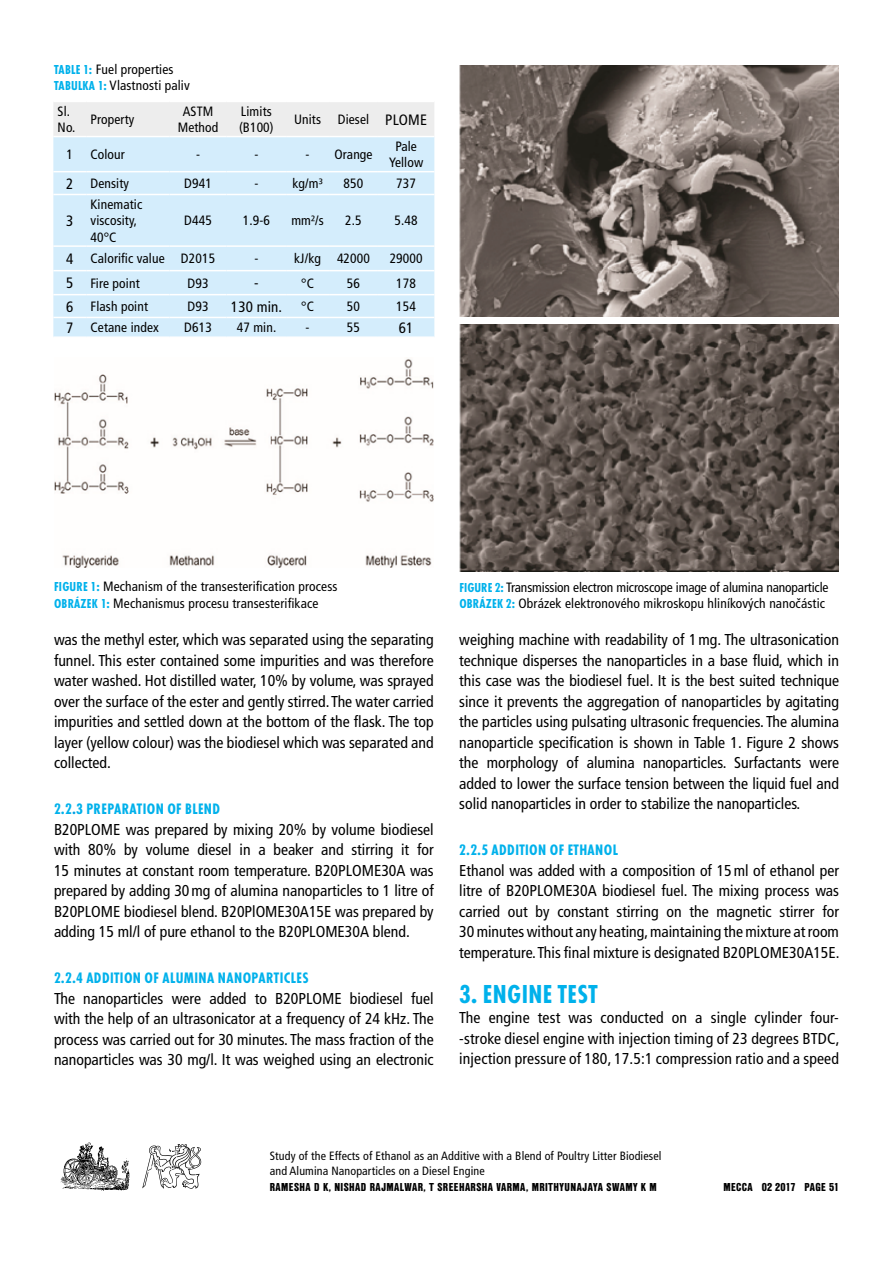
<style>
.page{position:relative;width:893px;height:1263px;background:#fff}
.page>*{position:absolute;margin:0;border:0;box-sizing:border-box;transform-origin:0 0}
.t1{font:700 condensed 27px "Futura TOT";letter-spacing:.015em;color:#00b1eb}
.t2{font:condensed 15.75px/20.4px "Frutiger CE";color:#000;text-align:justify}
.t3{font:700 condensed 15.75px "Futura TOT";letter-spacing:.025em;color:#00b1eb}
.t4{font:condensed 15px "Frutiger CE";letter-spacing:.01em;color:#000}
.t5{font:condensed 13.5px/16.5px "Frutiger CE";letter-spacing:.01em;color:#000}
.t6{font:condensed 13.5px/16.5px "Frutiger CE";letter-spacing:-.01em;color:#000}
.t7{font:condensed 12px/15.6px "Frutiger CE";letter-spacing:.01em;color:#000}
.t8{font:12px "Nimbus Sans DOT Blac Cond";letter-spacing:.03em;color:#000}
.s1{font-family:"Futura TOT";font-weight:700;color:#00b1eb}
.s2{font-size:15px}
.s3{color:#009fe3}
</style>
<div class="page">
<img style="left:60px;top:1142px;width:70px;height:49px">
<svg style="left:142px;top:1144px;width:59px;height:45px"></svg>
<img style="left:459px;top:66px;width:380px;height:251px">
<img style="left:459px;top:324px;width:380px;height:247px">
<img style="left:54px;top:359px;width:380px;height:208px">
<div style="left:53px;top:102px;width:381px;height:34px;background:#ededed"></div>
<div style="left:53px;top:137px;width:381px;height:199px;background:#d4edfc"></div>
<hr style="left:53px;top:171px;width:33px;height:1px;background:#fff">
<hr style="left:86px;top:171px;width:84px;height:1px;background:#fff">
<hr style="left:170px;top:171px;width:57px;height:1px;background:#fff">
<hr style="left:227px;top:171px;width:59px;height:1px;background:#fff">
<hr style="left:286px;top:171px;width:43px;height:1px;background:#fff">
<hr style="left:329px;top:171px;width:49px;height:1px;background:#fff">
<hr style="left:378px;top:171px;width:56px;height:1px;background:#fff">
<hr style="left:53px;top:194px;width:33px;height:1px;background:#fff">
<hr style="left:86px;top:194px;width:84px;height:1px;background:#fff">
<hr style="left:170px;top:194px;width:57px;height:1px;background:#fff">
<hr style="left:227px;top:194px;width:59px;height:1px;background:#fff">
<hr style="left:286px;top:194px;width:43px;height:1px;background:#fff">
<hr style="left:329px;top:194px;width:49px;height:1px;background:#fff">
<hr style="left:378px;top:194px;width:56px;height:1px;background:#fff">
<hr style="left:53px;top:245px;width:33px;height:2px;background:#fff">
<hr style="left:86px;top:245px;width:84px;height:2px;background:#fff">
<hr style="left:170px;top:245px;width:57px;height:2px;background:#fff">
<hr style="left:227px;top:245px;width:59px;height:2px;background:#fff">
<hr style="left:286px;top:245px;width:43px;height:2px;background:#fff">
<hr style="left:329px;top:245px;width:49px;height:2px;background:#fff">
<hr style="left:378px;top:245px;width:56px;height:2px;background:#fff">
<hr style="left:53px;top:270px;width:33px;height:1px;background:#fff">
<hr style="left:86px;top:270px;width:84px;height:1px;background:#fff">
<hr style="left:170px;top:270px;width:57px;height:1px;background:#fff">
<hr style="left:227px;top:270px;width:59px;height:1px;background:#fff">
<hr style="left:286px;top:270px;width:43px;height:1px;background:#fff">
<hr style="left:329px;top:270px;width:49px;height:1px;background:#fff">
<hr style="left:378px;top:270px;width:56px;height:1px;background:#fff">
<hr style="left:53px;top:294px;width:33px;height:1px;background:#fff">
<hr style="left:86px;top:294px;width:84px;height:1px;background:#fff">
<hr style="left:170px;top:294px;width:57px;height:1px;background:#fff">
<hr style="left:227px;top:294px;width:59px;height:1px;background:#fff">
<hr style="left:286px;top:294px;width:43px;height:1px;background:#fff">
<hr style="left:329px;top:294px;width:49px;height:1px;background:#fff">
<hr style="left:378px;top:294px;width:56px;height:1px;background:#fff">
<hr style="left:53px;top:317px;width:33px;height:1px;background:#fff">
<hr style="left:86px;top:317px;width:84px;height:1px;background:#fff">
<hr style="left:170px;top:317px;width:57px;height:1px;background:#fff">
<hr style="left:227px;top:317px;width:59px;height:1px;background:#fff">
<hr style="left:286px;top:317px;width:43px;height:1px;background:#fff">
<hr style="left:329px;top:317px;width:49px;height:1px;background:#fff">
<hr style="left:378px;top:317px;width:56px;height:1px;background:#fff">
<p class="t5" style="left:54px;top:61px;width:137px"><span class="s1">TABLE 1:</span> Fuel properties<br><span class="s1">TABULKA 1:</span> Vlastnosti paliv</p>
<p class="t5" style="left:58px;top:103px;width:19px">Sl.<br>No.</p>
<p class="t5" style="left:90px;top:111px;width:45px">Property</p>
<p class="t5" style="left:178px;top:103px;width:42px;text-align:center">ASTM<br>Method</p>
<p class="t5" style="left:239px;top:103px;width:36px">Limits (B100)</p>
<p class="t5" style="left:294px;top:111px;width:134px">Units Diesel <span class="s2">PLOME</span></p>
<p class="t5" style="left:67px;top:146px;width:8px">1</p>
<p class="t5" style="left:90px;top:146px;width:36px">Colour</p>
<p class="t5" style="left:196px;top:146px;width:5px">‑</p>
<p class="t5" style="left:254px;top:146px;width:5px">‑</p>
<p class="t5" style="left:306px;top:146px;width:5px">‑</p>
<p class="t5" style="left:334px;top:146px;width:40px">Orange</p>
<p class="t5" style="left:389px;top:138px;width:36px;text-align:center">Pale<br>Yellow</p>
<p class="t5" style="left:66px;top:175px;width:64px"><span class="s2">2</span> Density</p>
<p class="t5" style="left:184px;top:175px;width:29px">D941</p>
<p class="t5" style="left:254px;top:175px;width:5px">‑</p>
<p class="t5" style="left:292px;top:175px;width:32px">kg/m³</p>
<p class="t5" style="left:344px;top:175px;width:21px">850</p>
<p class="t5" style="left:396px;top:175px;width:21px">737</p>
<p class="t4" style="left:66px;top:212px;width:9px">3</p>
<p class="t5" style="left:90px;top:196px;width:53px">Kinematic viscosity,<br>40°C</p>
<p class="t5" style="left:184px;top:213px;width:29px">D445</p>
<p class="t5" style="left:243px;top:213px;width:29px">1.9‑6</p>
<p class="t5" style="left:291px;top:213px;width:34px">mm²/s</p>
<p class="t5" style="left:345px;top:213px;width:18px">2.5</p>
<p class="t5" style="left:395px;top:213px;width:25px">5.48</p>
<p class="t5" style="left:66px;top:251px;width:150px"><span class="s2">4</span> Calorific value D2015</p>
<p class="t5" style="left:254px;top:251px;width:5px">‑</p>
<p class="t5" style="left:294px;top:251px;width:77px">kJ/kg 42000</p>
<p class="t5" style="left:390px;top:251px;width:34px">29000</p>
<p class="t5" style="left:66px;top:275px;width:75px"><span class="s2">5</span> Fire point</p>
<p class="t5" style="left:188px;top:275px;width:22px">D93</p>
<p class="t4" style="left:254px;top:274px;width:6px">‑</p>
<p class="t5" style="left:301px;top:275px;width:14px">°C</p>
<p class="t5" style="left:347px;top:275px;width:15px">56</p>
<p class="t5" style="left:396px;top:275px;width:21px">178</p>
<p class="t5" style="left:66px;top:298px;width:83px"><span class="s2">6</span> Flash point</p>
<p class="t5" style="left:188px;top:298px;width:22px">D93</p>
<p class="t4" style="left:231px;top:298px;width:53px">130 min.</p>
<p class="t5" style="left:301px;top:298px;width:14px">°C</p>
<p class="t5" style="left:347px;top:298px;width:15px">50</p>
<p class="t5" style="left:396px;top:298px;width:21px">154</p>
<p class="t5" style="left:66px;top:320px;width:94px"><span class="s2">7</span> Cetane index</p>
<p class="t5" style="left:184px;top:320px;width:29px">D613</p>
<p class="t5" style="left:237px;top:320px;width:41px">47 min.</p>
<p class="t5" style="left:306px;top:320px;width:5px">‑</p>
<p class="t5" style="left:347px;top:320px;width:15px">55</p>
<p class="t4" style="left:399px;top:319px;width:16px">61</p>
<p class="t5" style="left:54px;top:578px;width:285px"><span class="s1">FIGURE 1:</span> Mechanism of the transesterification process<br><span class="s1">OBRÁZEK 1:</span> Mechanismus procesu transesterifikace</p>
<p class="t2" style="left:54px;top:630px;width:381px">was the methyl ester, which was separated using the separating funnel. This ester contained some impurities and was therefore water washed. Hot distilled water, 10% by volume, was sprayed over the surface of the ester and gently stirred. The water carried impurities and settled down at the bottom of the flask. The top layer (yellow colour) was the biodiesel which was separated and collected.</p>
<p class="t3" style="left:54px;top:800px;width:168px">2.2<span class="s3">.</span>3 PREPARATION OF BLEND</p>
<p class="t2" style="left:54px;top:819px;width:381px">B20PLOME was prepared by mixing 20% by volume biodiesel with 80% by volume diesel in a beaker and stirring it for 15 minutes at constant room temperature. B20PLOME30A was prepared by adding 30mg of alumina nanoparticles to 1 litre of B20PLOME biodiesel blend. B20PlOME30A15E was prepared by adding 15 ml/l of pure ethanol to the B20PLOME30A blend.</p>
<p class="t3" style="left:54px;top:969px;width:256px">2.2.4 ADDITION OF ALUMINA NANOPARTICLES</p>
<p class="t2" style="left:54px;top:988px;width:381px">The nanoparticles were added to B20PLOME biodiesel fuel with the help of an ultrasonicator at a frequency of 24 kHz. The process was carried out for 30 minutes. The mass fraction of the nanoparticles was 30 mg/l. It was weighed using an electronic</p>
<p class="t6" style="left:459px;top:579px;width:371px"><span class="s1">FIGURE 2:</span> Transmission electron microscope image of alumina nanoparticle<br><span class="s1">OBRÁZEK 2:</span> Obrázek elektronového mikroskopu hliníkových nanočástic</p>
<p class="t2" style="left:459px;top:630px;width:381px">weighing machine with readability of 1mg. The ultrasonication technique disperses the nanoparticles in a base fluid, which in this case was the biodiesel fuel. It is the best suited technique since it prevents the aggregation of nanoparticles by agitating the particles using pulsating ultrasonic frequencies. The alumina nanoparticle specification is shown in Table 1. Figure 2 shows the morphology of alumina nanoparticles. Surfactants were added to lower the surface tension between the liquid fuel and solid nanoparticles in order to stabilize the nanoparticles.</p>
<p class="t3" style="left:459px;top:841px;width:160px">2.2.5 ADDITION OF ETHANOL</p>
<p class="t2" style="left:459px;top:860px;width:382px">Ethanol was added with a composition of 15ml of ethanol per litre of B20PLOME30A biodiesel fuel. The mixing process was carried out by constant stirring on the magnetic stirrer for 30 minutes without any heating, maintaining the mixture at room temperature. This final mixture is designated B20PLOME30A15E.</p>
<h1 class="t1" style="left:459px;top:978px;width:140px">3. ENGINE TEST</h1>
<p class="t2" style="left:459px;top:1008px;width:382px">The engine test was conducted on a single cylinder four-‑stroke diesel engine with injection timing of 23 degrees BTDC, injection pressure of 180, 17.5:1 compression ratio and a speed</p>
<p class="t7" style="left:270px;top:1148px;width:393px">Study of the Effects of Ethanol as an Additive with a Blend of Poultry Litter Biodiesel and Alumina Nanoparticles on a Diesel Engine</p>
<p class="t8" style="left:270px;top:1180px;width:13px">RAMES</p>
<p class="t8" style="left:300px;top:1180px;width:83px">HA D K, NISHAD RAJMAL</p>
<p class="t8" style="left:405px;top:1180px;width:104px">WAR, T SREEHARSHA VARMA</p>
<p class="t8" style="left:526px;top:1180px;width:40px">, MRITHYUNAJAYA</p>
<p class="t8" style="left:606px;top:1180px;width:21px">SWAMY</p>
<p class="t8" style="left:641px;top:1180px;width:17px">K M</p>
<p class="t8" style="left:723px;top:1180px;width:117px">MECCA 02 2017 PAGE 51</p>
</div>
